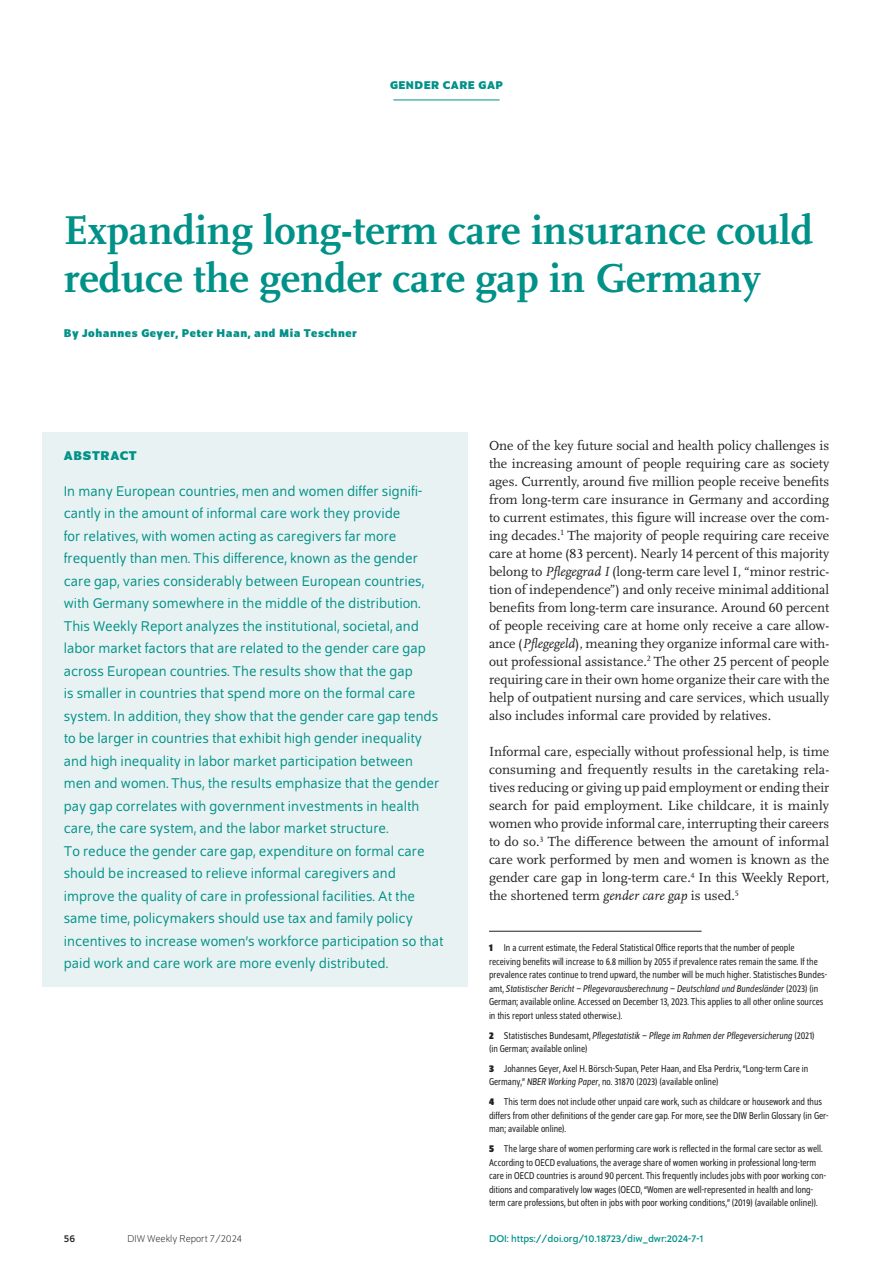
<style>
.page{position:relative;width:893px;height:1263px;background:#fff}
.page>*{position:absolute;margin:0;border:0;box-sizing:border-box;transform-origin:0 0}
.t1{font:700 42px/48px "Scala Pro";color:#009188}
.t2{font:15px/22.5px "Schumpeter Blond";color:#009188}
.t3{font:13.8px/18px "Scala Pro";color:#231f20;text-align:justify}
.t4{font:700 13.5px "Schumpeter";letter-spacing:.05em;color:#009188}
.t5{font:700 12px "Schumpeter";letter-spacing:.04em;color:#009188}
.t6{font:semi-condensed 10.5px/13.5px "Schumpeter Blond";color:#231f20}
.t7{font:10.5px "Schumpeter";color:#009188}
.t8{font:300 10.5px "Schumpeter";color:#231f20}
.t9{font:10.5px "Schumpeter";color:#231f20}
.s1{font-style:italic}
.s2{font-family:"Schumpeter";font-weight:700}
</style>
<div class="page">
<hr style="left:393px;top:100px;width:107px;height:1px;background:#009188">
<div style="left:43px;top:432px;width:425px;height:554px;background:#e9f2f2"></div>
<hr style="left:489px;top:931px;width:213px;height:1px;background:#231f20">
<p class="t5" style="left:390px;top:79px;width:114px">GENDER CARE GAP</p>
<h1 class="t1" style="left:64px;top:203px;width:751px">Expanding long-term care insurance could reduce the gender care gap in Germany</h1>
<p class="t5" style="left:64px;top:326px;width:295px">By Johannes Geyer, Peter Haan, and Mia Teschner</p>
<p class="t4" style="left:64px;top:448px;width:75px">ABSTRACT</p>
<p class="t2" style="left:64px;top:480px;width:381px">In many European countries, men and women differ signifi&shy;cantly in the amount of informal care work they provide<br>for relatives, with women acting as caregivers far more frequently than men. This difference, known as the gender care gap, varies considerably between European countries, with Germany somewhere in the middle of the distribution.<br>This Weekly Report analyzes the institutional, societal, and labor market factors that are related to the gender care gap across European countries. The results show that the gap<br>is smaller in countries that spend more on the formal care system. In addition, they show that the gender care gap tends to be larger in countries that exhibit high gender inequality and high inequality in labor market participation between men and women. Thus, the results emphasize that the gender pay gap correlates with government investments in health care, the care system, and the labor market structure.<br>To reduce the gender care gap, expenditure on formal care should be increased to relieve informal caregivers and improve the quality of care in professional facilities. At the same time, policymakers should use tax and family policy incentives to increase women’s workforce participation so that paid work and care work are more evenly distributed.</p>
<p class="t3" style="left:489px;top:436px;width:342px">One of the key future social and health policy challenges is the increasing amount of people requiring care as society ages. Currently, around five million people receive benefits from long-term care insurance in Germany and according to current estimates, this figure will increase over the com&shy;ing decades.<sup>1</sup> The majority of people requiring care receive care at home (83 percent). Nearly 14 percent of this majority belong to <span class="s1">Pflegegrad I</span> (long-term care level I, “minor restric&shy;tion of independence”) and only receive minimal additional benefits from long-term care insurance. Around 60 percent of people receiving care at home only receive a care allow&shy;ance (<span class="s1">Pflegegeld</span>), meaning they organize informal care with&shy;out professional assistance.<sup>2</sup> The other 25 percent of people requiring care in their own home organize their care with the help of outpatient nursing and care services, which usually also includes informal care provided by relatives.</p>
<p class="t3" style="left:489px;top:742px;width:342px">Informal care, especially without professional help, is time consuming and frequently results in the caretaking rela&shy;tives reducing or giving up paid employment or ending their search for paid employment. Like childcare, it is mainly women who provide informal care, interrupting their careers to do so.<sup>3</sup> The difference between the amount of informal care work performed by men and women is known as the gender care gap in long-term care.<sup>4</sup> In this Weekly Report, the shortened term <span class="s1">gender care gap</span> is used.<sup>5</sup></p>
<p class="t6" style="left:489px;top:941px;width:340px"><span class="s2">1</span> In a current estimate, the Federal Statistical Office reports that the number of people receiving benefits will increase to 6.8 million by 2055 if prevalence rates remain the same. If the prevalence rates continue to trend upward, the number will be much higher. Statistisches Bundes&shy;amt, <span class="s1">Statistischer Bericht – Pflegevorausberechnung – Deutschland und Bundesländer</span> (2023) (in German; available online. Accessed on December 13, 2023. This applies to all other online sources in this report unless stated otherwise.).</p>
<p class="t6" style="left:489px;top:1029px;width:327px"><span class="s2">2</span> Statistisches Bundesamt, <span class="s1">Pflegestatistik – Pflege im Rahmen der Pflegeversicherung</span> (2021) (in German; available online)</p>
<p class="t6" style="left:489px;top:1062px;width:321px"><span class="s2">3</span> Johannes Geyer, Axel H. Börsch-Supan, Peter Haan, and Elsa Perdrix, “Long-term Care in<br>Germany,” <span class="s1">NBER Working Paper</span>, no. 31870 (2023) (available online)</p>
<p class="t6" style="left:489px;top:1095px;width:341px"><span class="s2">4</span> This term does not include other unpaid care work, such as childcare or housework and thus differs from other definitions of the gender care gap. For more, see the DIW Berlin Glossary (in Ger&shy;man; available online).</p>
<p class="t6" style="left:489px;top:1142px;width:339px"><span class="s2">5</span> The large share of women performing care work is reflected in the formal care sector as well.<br>According to OECD evaluations, the average share of women working in professional long-term care in OECD countries is around 90 percent. This frequently includes jobs with poor working con&shy;ditions and comparatively low wages (OECD, “Women are well-represented in health and long&shy;term care professions, but often in jobs with poor working conditions,” (2019) (available online)).</p>
<p class="t9" style="left:64px;top:1233px;width:13px">56</p>
<p class="t8" style="left:128px;top:1234px;width:116px">DIW Weekly Report 7/2024</p>
<p class="t7" style="left:489px;top:1233px;width:216px">DOI: https://doi.org/10.18723/diw_dwr:2024-7-1</p>
</div>
